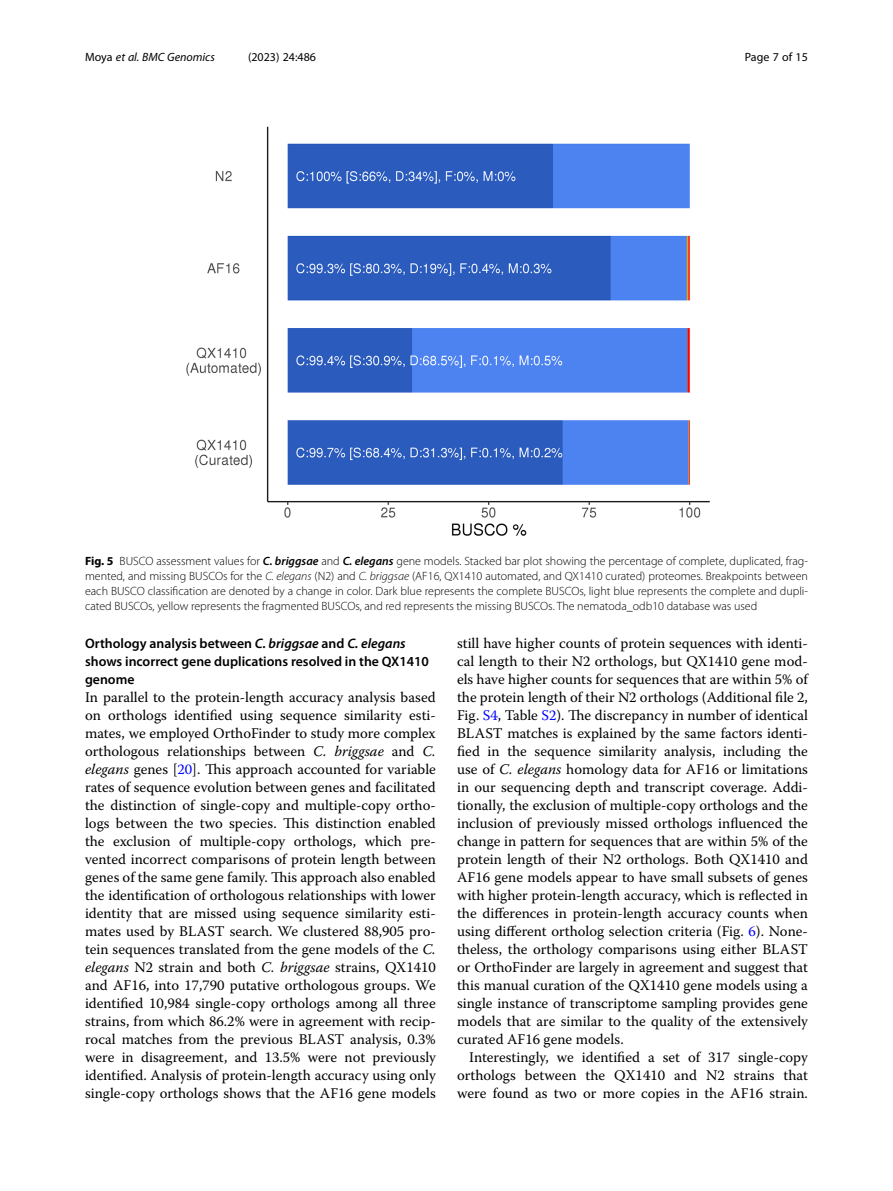
<style>
.page{position:relative;width:893px;height:1191px;background:#fff}
.page>*{position:absolute;margin:0;border:0;box-sizing:border-box;transform-origin:0 0}
.Body_Text{font:14.7px/18px "Warnock Pro";color:#000;text-align:justify}
.Body_Text_Indent{font:14.7px/18px "Warnock Pro";color:#000;text-align:justify}
.Head_2{font:600 13.8px/18px "Myriad Pro";color:#000}
.Figure_Caption{font:300 12px/15px "Myriad Pro";color:#000;text-align:justify}
.t1{font:12px "Myriad Pro";color:#000}
.t2{font:italic 12px "Myriad Pro";color:#000}
.s1{font-style:normal}
.s2{font-weight:700}
.s3{font-weight:600;font-style:italic}
.s4{font-style:italic}
.s5{color:#00f}
</style>
<div class="page">
<img style="left:186px;top:126px;width:524px;height:410px">
<p class="t2" style="left:85px;top:50px;width:131px"><span class="s1">Moya</span> et al. BMC Genomics</p>
<p class="t1" style="left:248px;top:50px;width:70px">(2023) 24:486</p>
<p class="t1" style="left:745px;top:50px;width:65px">Page 7 of 15</p>
<p class="Figure_Caption" style="left:85px;top:554px;width:724px"><span class="s2">Fig. 5</span> BUSCO assessment values for <span class="s3">C. briggsae</span> and <span class="s3">C. elegans</span> gene models. Stacked bar plot showing the percentage of complete, duplicated, frag&shy;mented, and missing BUSCOs for the <span class="s4">C. elegans</span> (N2) and <span class="s4">C. briggsae</span> (AF16, QX1410 automated, and QX1410 curated) proteomes. Breakpoints between each BUSCO classification are denoted by a change in color. Dark blue represents the complete BUSCOs, light blue represents the complete and dupli&shy;cated BUSCOs, yellow represents the fragmented BUSCOs, and red represents the missing BUSCOs. The nematoda_odb10 database was used</p>
<p class="Head_2" style="left:85px;top:634px;width:345px">Orthology analysis between <span class="s4">C. briggsae</span> and <span class="s4">C. elegans </span>shows incorrect gene duplications resolved in the QX1410 genome</p>
<p class="Body_Text" style="left:85px;top:688px;width:352px">In parallel to the protein-length accuracy analysis based on orthologs identified using sequence similarity esti&shy;mates, we employed OrthoFinder to study more complex orthologous relationships between <span class="s4">C. briggsae</span> and <span class="s4">C. elegans</span> genes [<span class="s5">20</span>]. This approach accounted for variable rates of sequence evolution between genes and facilitated the distinction of single-copy and multiple-copy ortho&shy;logs between the two species. This distinction enabled the exclusion of multiple-copy orthologs, which pre&shy;vented incorrect comparisons of protein length between genes of the same gene family. This approach also enabled the identification of orthologous relationships with lower identity that are missed using sequence similarity esti&shy;mates used by BLAST search. We clustered 88,905 pro&shy;tein sequences translated from the gene models of the <span class="s4">C. elegans</span> N2 strain and both <span class="s4">C. briggsae</span> strains, QX1410 and AF16, into 17,790 putative orthologous groups. We identified 10,984 single-copy orthologs among all three strains, from which 86.2% were in agreement with recip&shy;rocal matches from the previous BLAST analysis, 0.3% were in disagreement, and 13.5% were not previously identified. Analysis of protein-length accuracy using only single-copy orthologs shows that the AF16 gene models</p>
<p class="Body_Text" style="left:457px;top:634px;width:352px">still have higher counts of protein sequences with identi&shy;cal length to their N2 orthologs, but QX1410 gene mod&shy;els have higher counts for sequences that are within 5% of the protein length of their N2 orthologs (Additional file 2, Fig. <span class="s5">S4</span>, Table <span class="s5">S2</span>). The discrepancy in number of identical BLAST matches is explained by the same factors identi&shy;fied in the sequence similarity analysis, including the use of <span class="s4">C. elegans</span> homology data for AF16 or limitations in our sequencing depth and transcript coverage. Addi&shy;tionally, the exclusion of multiple-copy orthologs and the inclusion of previously missed orthologs influenced the change in pattern for sequences that are within 5% of the protein length of their N2 orthologs. Both QX1410 and AF16 gene models appear to have small subsets of genes with higher protein-length accuracy, which is reflected in the differences in protein-length accuracy counts when using different ortholog selection criteria (Fig. <span class="s5">6</span>). None&shy;theless, the orthology comparisons using either BLAST or OrthoFinder are largely in agreement and suggest that this manual curation of the QX1410 gene models using a single instance of transcriptome sampling provides gene models that are similar to the quality of the extensively curated AF16 gene models.</p>
<p class="Body_Text_Indent" style="left:457px;top:1048px;width:352px;text-indent:12px">Interestingly, we identified a set of 317 single-copy orthologs between the QX1410 and N2 strains that were found as two or more copies in the AF16 strain.</p>
</div>
